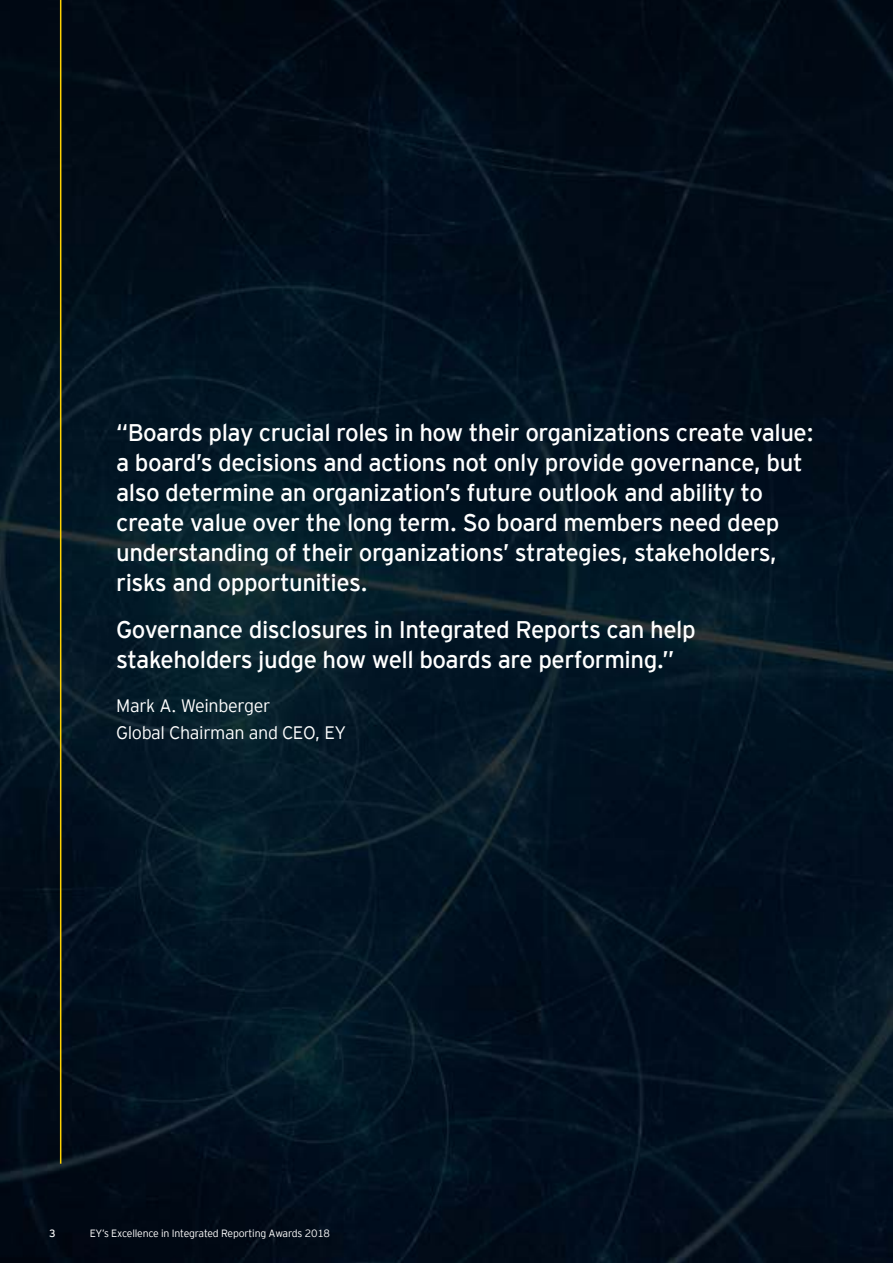
<style>
.page{position:relative;width:893px;height:1263px;background:#fff}
.page>*{position:absolute;margin:0;border:0;box-sizing:border-box;transform-origin:0 0}
.t1{font:24px/30px "EY Interstate";letter-spacing:-.02em;color:#fff}
.t2{font:300 18px/27px "EY Interstate";letter-spacing:-.02em;color:#fff}
.t3{font:300 10.5px "EY Interstate";letter-spacing:-.02em;color:#fff}
.t4{font:10.5px "EY Interstate";color:#fff}
</style>
<div class="page">
<img style="left:0;top:0;width:893px;height:1263px">
<hr style="left:60px;top:0;width:1px;height:1164px;background:#ffd200">
<p class="t1" style="left:116px;top:416px;width:699px">“Boards play crucial roles in how their organizations create value: a board’s decisions and actions not only provide governance, but also determine an organization’s future outlook and ability to create value over the long term. So board members need deep understanding of their organizations’ strategies, stakeholders, risks and opportunities.</p>
<p class="t1" style="left:116px;top:613px;width:581px">Governance disclosures in Integrated Reports can help stakeholders judge how well boards are performing.”</p>
<p class="t2" style="left:116px;top:691px;width:231px">Mark A. Weinberger<br>Global Chairman and CEO, EY</p>
<p class="t4" style="left:49px;top:1225px;width:8px">3</p>
<p class="t3" style="left:90px;top:1225px;width:242px">EY’s Excellence in Integrated Reporting Awards 2018</p>
</div>
